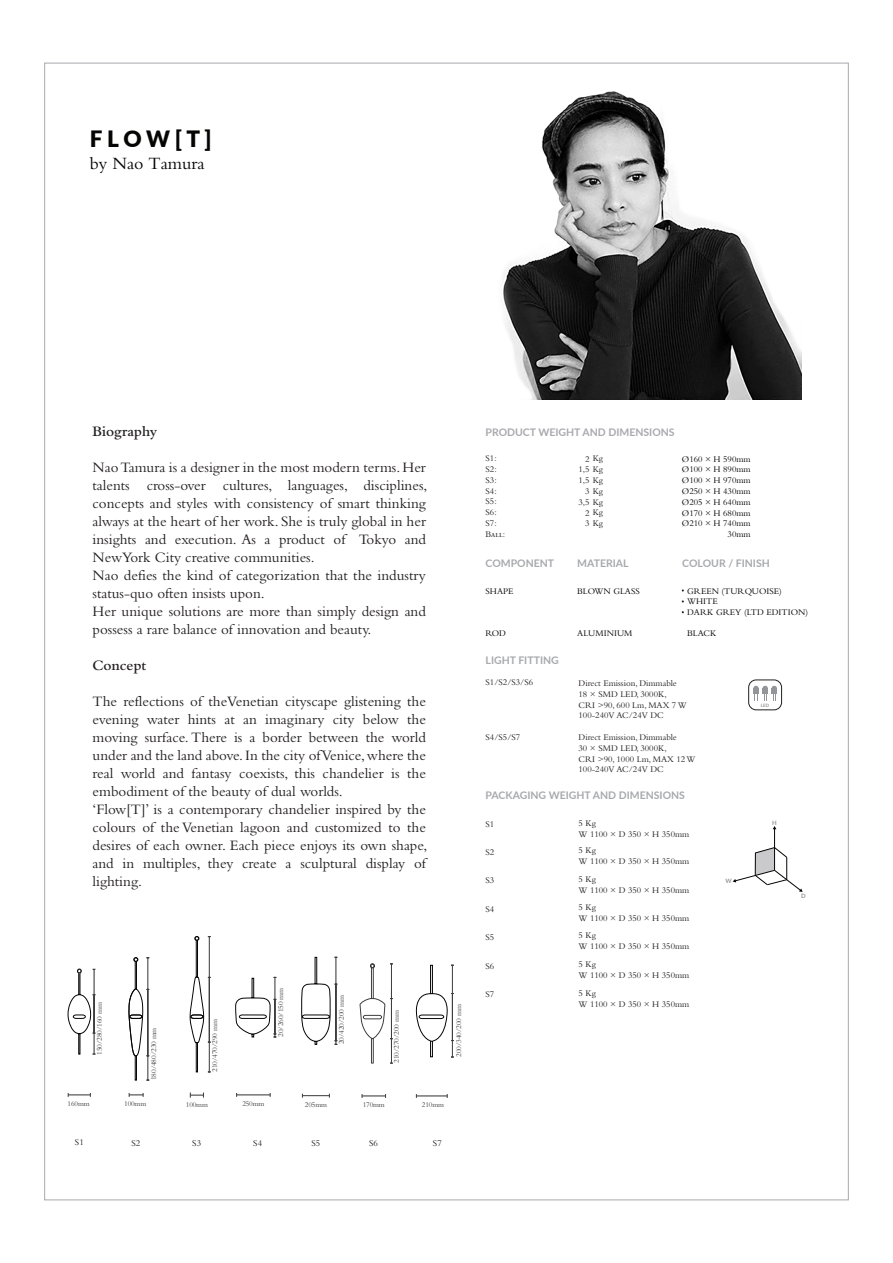
<style>
.page{position:relative;width:893px;height:1263px;background:#fff}
.page>*{position:absolute;margin:0;border:0;box-sizing:border-box;transform-origin:0 0}
.t1{font:900 22.5px "Lato";color:#050504}
.t2{font:18px "Bembo";color:#050504}
.t3{font:15px/18px "Bembo";color:#231f20}
.t4{font:600 15px "Bembo";color:#231f20}
.t5{font:700 10.5px "Lato";color:#a8a9ad}
.t6{font:9px/10.8px "Bembo";color:#231f20}
.t7{font:9px/10.8px "Bembo";color:#050504;text-align:right}
.t8{font:9px "Bembo SC";color:#231f20}
.t9{font:7.5px "Bembo";letter-spacing:-.02em;color:#3e3e3f}
.t10{font:700 6px "Lato";color:#939598}
.t11{font:700 4.5px "Lato";color:#939598}
.s1{font-family:"Bembo"}
.s2{font-family:"Bembo SC"}
</style>
<div class="page">
<img style="left:503px;top:91px;width:298px;height:308px">
<svg style="left:68px;top:1093px;width:23px;height:4px"></svg>
<svg style="left:129px;top:1093px;width:15px;height:4px"></svg>
<svg style="left:190px;top:1092px;width:14px;height:5px"></svg>
<hr style="left:237px;top:1095px;width:33px;height:1px;background:#3e3e3f">
<svg style="left:302px;top:1094px;width:28px;height:3px"></svg>
<svg style="left:362px;top:1094px;width:24px;height:4px"></svg>
<hr style="left:416px;top:1096px;width:31px;height:1px;background:#3e3e3f">
<hr style="left:774px;top:829px;width:1px;height:41px;background:#040503">
<svg style="left:733px;top:847px;width:70px;height:45px"></svg>
<svg style="left:753px;top:686px;width:24px;height:14px"></svg>
<div style="left:748px;top:679px;width:34px;height:31px;border:1px solid #231f20;border-radius:8px"></div>
<svg style="left:67px;top:969px;width:28px;height:86px"></svg>
<svg style="left:128px;top:957px;width:21px;height:124px"></svg>
<svg style="left:189px;top:936px;width:22px;height:137px"></svg>
<svg style="left:235px;top:977px;width:41px;height:61px"></svg>
<svg style="left:301px;top:956px;width:36px;height:89px"></svg>
<svg style="left:359px;top:963px;width:34px;height:101px"></svg>
<svg style="left:415px;top:964px;width:39px;height:94px"></svg>
<h1 class="t1" style="left:90px;top:125px;width:123px">FLOW[T]</h1>
<p class="t2" style="left:90px;top:153px;width:116px">by Nao Tamura</p>
<p class="t4" style="left:93px;top:423px;width:66px">Biography</p>
<p class="t3" style="left:93px;top:458px;width:336px">Nao Tamura is a designer in the most modern terms. Her talents cross-over cultures, languages, disciplines, concepts and styles with consistency of smart thinking always at the heart of her work. She is truly global in her insights and execution. As a product of Tokyo and NewYork City creative communities.<br>Nao defies the kind of categorization that the industry status-quo often insists upon.<br>Her unique solutions are more than simply design and possess a rare balance of innovation and beauty.</p>
<p class="t4" style="left:93px;top:657px;width:55px">Concept</p>
<p class="t3" style="left:93px;top:692px;width:336px">The reflections of theVenetian cityscape glistening the evening water hints at an imaginary city below the moving surface. There is a border between the world under and the land above. In the city of Venice, where the real world and fantasy coexists, this chandelier is the embodiment of the beauty of dual worlds.<br>‘Flow[T]’ is a contemporary chandelier inspired by the colours of the Venetian lagoon and customized to the desires of each owner. Each piece enjoys its own shape, and in multiples, they create a sculptural display of lighting.</p>
<p class="t9" style="left:95px;top:1055px;width:54px;rotate:-90deg">150/280/160 mm</p>
<p class="t9" style="left:149px;top:1080px;width:54px;rotate:-90deg">180/480/230 mm</p>
<p class="t9" style="left:211px;top:1072px;width:54px;rotate:-90deg">210/470/290 mm</p>
<p class="t9" style="left:276px;top:1037px;width:51px;rotate:-90deg">20/260/150 mm</p>
<p class="t9" style="left:337px;top:1044px;width:51px;rotate:-90deg">20/420/200 mm</p>
<p class="t9" style="left:392px;top:1063px;width:54px;rotate:-90deg">210/270/200 mm</p>
<p class="t9" style="left:68px;top:1099px;width:24px">160mm</p>
<p class="t9" style="left:124px;top:1099px;width:24px">100mm</p>
<p class="t9" style="left:186px;top:1100px;width:24px">100mm</p>
<p class="t9" style="left:242px;top:1099px;width:24px">250mm</p>
<p class="t9" style="left:305px;top:1100px;width:24px">205mm</p>
<p class="t9" style="left:363px;top:1100px;width:24px">170mm</p>
<p class="t9" style="left:422px;top:1100px;width:24px">210mm</p>
<p class="t9" style="left:455px;top:1057px;width:54px;rotate:-90deg">200/340/200 mm</p>
<p class="t6" style="left:75px;top:1136px;width:10px">S1</p>
<p class="t6" style="left:131px;top:1137px;width:10px">S2</p>
<p class="t6" style="left:192px;top:1137px;width:10px">S3</p>
<p class="t6" style="left:253px;top:1137px;width:10px">S4</p>
<p class="t6" style="left:311px;top:1137px;width:10px">S5</p>
<p class="t6" style="left:369px;top:1137px;width:10px">S6</p>
<p class="t6" style="left:433px;top:1137px;width:10px">S7</p>
<p class="t5" style="left:486px;top:425px;width:191px">PRODUCT WEIGHT AND DIMENSIONS</p>
<p class="t8" style="left:486px;top:453px;width:13px">S<span class="s1">1</span>:</p>
<p class="t6" style="left:486px;top:463px;width:13px;text-align:justify">S2<span class="s2">:<br></span>S3<span class="s2">:<br></span>S4<span class="s2">:<br></span>S5<span class="s2">:<br></span>S6<span class="s2">:<br></span>S7<span class="s2">:</span></p>
<p class="t8" style="left:486px;top:529px;width:21px">Ball:</p>
<p class="t6" style="left:578px;top:453px;width:26px;text-align:right">2 Kg<br>1,5 Kg<br>1,5 Kg<br>3 Kg<br>3,5 Kg<br>2 Kg<br>3 Kg</p>
<p class="t7" style="left:682px;top:453px;width:70px">Ø160 × H 590mm<br>Ø100 × H 890mm<br>Ø100 × H 970mm<br>Ø250 × H 430mm<br>Ø205 × H 640mm<br>Ø170 × H 680mm<br>Ø210 × H 740mm<br>30mm</p>
<p class="t5" style="left:486px;top:556px;width:70px">COMPONENT</p>
<p class="t7" style="left:486px;top:585px;width:30px">SHAPE</p>
<p class="t7" style="left:486px;top:627px;width:22px">ROD</p>
<p class="t5" style="left:486px;top:654px;width:75px">LIGHT FITTING</p>
<p class="t5" style="left:577px;top:556px;width:53px">MATERIAL</p>
<p class="t7" style="left:577px;top:585px;width:64px">BLOWN GLASS</p>
<p class="t7" style="left:577px;top:627px;width:57px">ALUMINIUM</p>
<p class="t5" style="left:682px;top:556px;width:89px">COLOUR / FINISH</p>
<p class="t7" style="left:687px;top:586px;width:122px;text-align:left">GREEN (TURQUOISE)<br>WHITE<br>DARK GREY (LTD EDITION)</p>
<p class="t7" style="left:687px;top:627px;width:31px">BLACK</p>
<p class="t6" style="left:486px;top:677px;width:49px">S1/S2/S3/S6</p>
<p class="t6" style="left:486px;top:731px;width:36px">S4/S5/S7</p>
<p class="t6" style="left:578px;top:678px;width:110px">Direct Emission, Dimmable<br>18 × SMD LED, 3000K,<br>CRI &gt;90, 600 Lm, MAX 7 W<br>100-240V AC/24V DC</p>
<p class="t6" style="left:578px;top:732px;width:119px">Direct Emission, Dimmable<br>30 × SMD LED, 3000K,<br>CRI &gt;90, 1000 Lm, MAX 12 W<br>100-240V AC/24V DC</p>
<p class="t5" style="left:486px;top:788px;width:201px">PACKAGING WEIGHT AND DIMENSIONS</p>
<p class="t6" style="left:578px;top:818px;width:112px">5 Kg<br>W 1100 × D 350 × H 350mm</p>
<p class="t6" style="left:486px;top:818px;width:10px">S1</p>
<p class="t6" style="left:486px;top:847px;width:10px">S2</p>
<p class="t6" style="left:578px;top:845px;width:112px">5 Kg<br>W 1100 × D 350 × H 350mm</p>
<p class="t6" style="left:486px;top:875px;width:10px">S3</p>
<p class="t6" style="left:578px;top:874px;width:112px">5 Kg<br>W 1100 × D 350 × H 350mm</p>
<p class="t6" style="left:486px;top:904px;width:10px">S4</p>
<p class="t6" style="left:578px;top:902px;width:112px">5 Kg<br>W 1100 × D 350 × H 350mm</p>
<p class="t6" style="left:486px;top:932px;width:10px">S5</p>
<p class="t6" style="left:578px;top:930px;width:112px">5 Kg<br>W 1100 × D 350 × H 350mm</p>
<p class="t6" style="left:486px;top:960px;width:10px">S6</p>
<p class="t6" style="left:578px;top:959px;width:112px">5 Kg<br>W 1100 × D 350 × H 350mm</p>
<p class="t6" style="left:486px;top:989px;width:10px">S7</p>
<p class="t6" style="left:578px;top:987px;width:112px">5 Kg<br>W 1100 × D 350 × H 350mm</p>
<p class="t11" style="left:761px;top:703px;width:10px">LED</p>
<p class="t10" style="left:726px;top:877px;width:8px">W</p>
<p class="t10" style="left:772px;top:819px;width:6px">H</p>
<p class="t10" style="left:801px;top:891px;width:6px">D</p>
</div>
